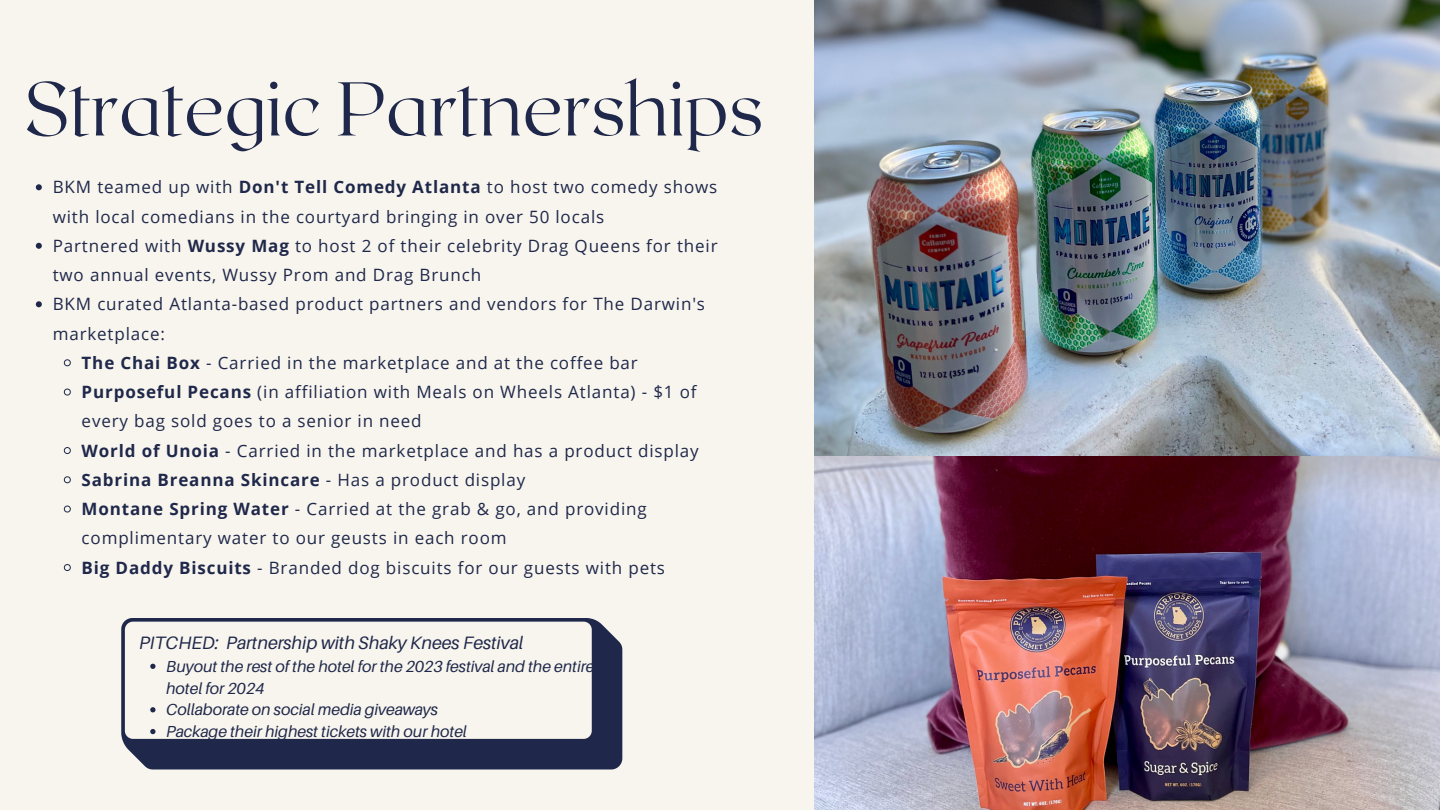
<style>
.page{position:relative;width:1440px;height:810px;background:#f8f5ee}
.page>*{position:absolute;margin:0;border:0;box-sizing:border-box;transform-origin:0 0}
.t1{font:100 76px "Roxborough CF";color:#1f284a}
.t2{font:italic 18px "Aileron";color:#1f284a}
.t3{font:17px/29.2px "Open Sans";letter-spacing:.05em;color:#1f284a}
.t4{font:700 17px "Open Sans";letter-spacing:.05em;color:#1f284a}
.t5{font:italic 16px/21.8px "Aileron";color:#1f284a}
.s1{font-weight:700}
.s2{font-weight:400}
</style>
<div class="page">
<img style="left:814px;top:455px;width:626px;height:355px">
<img style="left:814px;top:0;width:626px;height:455px">
<svg style="left:36px;top:184px;width:6px;height:6px"></svg>
<svg style="left:36px;top:243px;width:6px;height:6px"></svg>
<svg style="left:36px;top:301px;width:6px;height:6px"></svg>
<svg style="left:63px;top:359px;width:8px;height:8px"></svg>
<svg style="left:63px;top:388px;width:8px;height:8px"></svg>
<svg style="left:63px;top:447px;width:8px;height:7px"></svg>
<svg style="left:63px;top:476px;width:8px;height:8px"></svg>
<svg style="left:63px;top:505px;width:8px;height:8px"></svg>
<svg style="left:63px;top:564px;width:8px;height:7px"></svg>
<svg style="left:121px;top:618px;width:501px;height:151px"></svg>
<svg style="left:150px;top:664px;width:6px;height:5px"></svg>
<svg style="left:150px;top:707px;width:6px;height:5px"></svg>
<svg style="left:150px;top:729px;width:6px;height:5px"></svg>
<p class="t1" style="left:24px;top:59px;width:741px">Strategic Partnerships</p>
<p class="t3" style="left:53px;top:172px;width:666px">BKM teamed up with <span class="s1">Don't Tell Comedy Atlanta</span> to host two comedy shows with local comedians in the courtyard bringing in over 50 locals</p>
<p class="t3" style="left:53px;top:231px;width:666px">Partnered with <span class="s1">Wussy Mag</span> to host 2 of their celebrity Drag Queens for their two annual events, Wussy Prom and Drag Brunch</p>
<p class="t3" style="left:53px;top:289px;width:654px">BKM curated Atlanta-based product partners and vendors for The Darwin's marketplace:</p>
<p class="t3" style="left:82px;top:348px;width:558px"><span class="s1">The Chai Box</span> - Carried in the marketplace and at the coffee bar</p>
<p class="t3" style="left:82px;top:377px;width:616px"><span class="s1">Purposeful Pecans</span> (in affiliation with Meals on Wheels Atlanta) - $1 of every bag sold goes to a senior in need</p>
<p class="t3" style="left:82px;top:435px;width:619px"><span class="s1">World of Unoia</span> - Carried in the marketplace and has a product display</p>
<p class="t4" style="left:82px;top:468px;width:445px">Sabrina Breanna Skincare <span class="s2">- Has a product display</span></p>
<p class="t3" style="left:82px;top:494px;width:567px"><span class="s1">Montane Spring Water</span> - Carried at the grab &amp; go, and providing complimentary water to our geusts in each room</p>
<p class="t3" style="left:82px;top:552px;width:585px"><span class="s1">Big Daddy Biscuits</span> - Branded dog biscuits for our guests with pets</p>
<p class="t2" style="left:139px;top:632px;width:386px">PITCHED: Partnership with Shaky Knees Festival</p>
<p class="t5" style="left:166px;top:655px;width:430px">Buyout the rest of the hotel for the 2023 festival and the entire hotel for 2024</p>
<p class="t5" style="left:166px;top:699px;width:273px">Collaborate on social media giveaways</p>
<p class="t5" style="left:166px;top:720px;width:302px">Package their highest tickets with our hotel</p>
</div>
